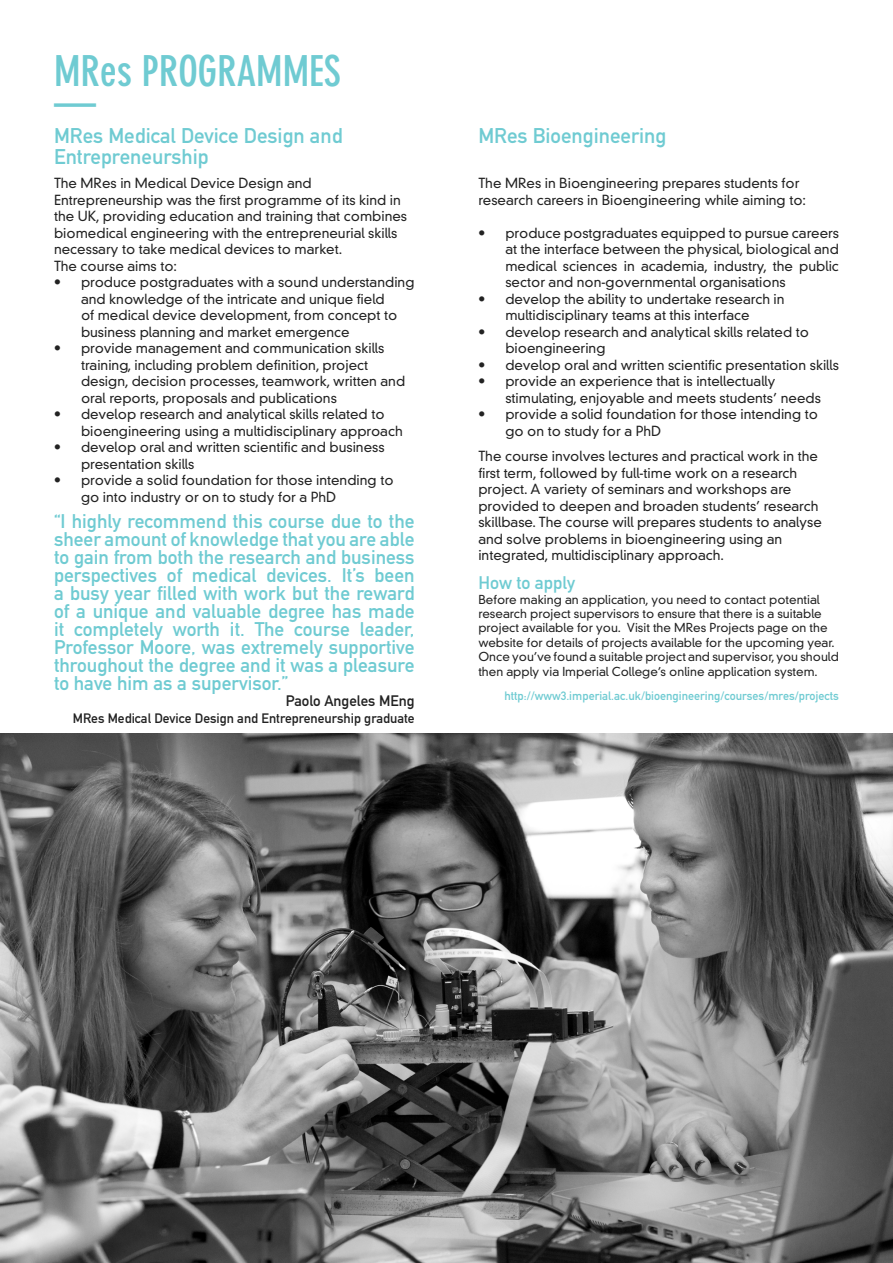
<style>
.page{position:relative;width:893px;height:1263px;background:#fff}
.page>*{position:absolute;margin:0;border:0;box-sizing:border-box;transform-origin:0 0}
.t1{font:700 condensed 42px "DIN Neuzeit Grotesk Std";color:#6fcbd2}
.t2{font:21px/21px "DIN Mittelschrift Std";color:#6fcbd2}
.t3{font:19.5px/18px "DIN Mittelschrift Std";color:#6fcbd2;text-align:justify}
.t4{font:18px "DIN Mittelschrift Std";color:#6fcbd2}
.t5{font:15px "DIN Mittelschrift Std";color:#222}
.t6{font:300 13.5px/16.5px "DIN Neuzeit Grotesk Std";color:#222}
.t7{font:13.5px "DIN Mittelschrift Std";color:#222}
.t8{font:300 12px/14.4px "DIN Neuzeit Grotesk Std";color:#222}
.t9{font:12px "DIN Mittelschrift Std";color:#6fcbd2}
</style>
<div class="page">
<img style="left:0;top:733px;width:893px;height:530px">
<p class="t1" style="left:54px;top:47px;width:288px">MRes PROGRAMMES</p>
<p class="t1" style="left:54px;top:78px;width:43px">—</p>
<p class="t2" style="left:54px;top:125px;width:290px">MRes Medical Device Design and<br>Entrepreneurship</p>
<p class="t2" style="left:478px;top:125px;width:190px">MRes Bioengineering</p>
<p class="t6" style="left:54px;top:175px;width:355px">The MRes in Medical Device Design and Entrepreneurship was the first programme of its kind in the UK, providing education and training that combines biomedical engineering with the entrepreneurial skills necessary to take medical devices to market.</p>
<p class="t6" style="left:54px;top:257px;width:125px">The course aims to:</p>
<p class="t6" style="left:81px;top:274px;width:335px;text-indent:-27px">• produce postgraduates with a sound understanding and knowledge of the intricate and unique field<br>of medical device development, from concept to business planning and market emergence</p>
<p class="t6" style="left:81px;top:340px;width:326px;text-indent:-27px">• provide management and communication skills training, including problem definition, project design, decision processes, teamwork, written and oral reports, proposals and publications</p>
<p class="t6" style="left:81px;top:406px;width:323px;text-indent:-27px">• develop research and analytical skills related to bioengineering using a multidisciplinary approach</p>
<p class="t6" style="left:81px;top:439px;width:305px;text-indent:-27px">• develop oral and written scientific and business presentation skills</p>
<p class="t6" style="left:81px;top:472px;width:314px;text-indent:-27px">• provide a solid foundation for those intending to go into industry or on to study for a PhD</p>
<p class="t3" style="left:54px;top:512px;width:362px">“I highly recommend this course due to the sheer amount of knowledge that you are able to gain from both the research and business perspectives of medical devices. It’s been a busy year filled with work but the reward of a unique and valuable degree has made it completely worth it. The course leader, Professor Moore, was extremely supportive throughout the degree and it was a pleasure to have him as a supervisor.”</p>
<p class="t5" style="left:286px;top:692px;width:130px">Paolo Angeles MEng</p>
<p class="t7" style="left:73px;top:710px;width:343px">MRes Medical Device Design and Entrepreneurship graduate</p>
<p class="t6" style="left:478px;top:175px;width:329px">The MRes in Bioengineering prepares students for research careers in Bioengineering while aiming to:</p>
<p class="t6" style="left:505px;top:224px;width:335px;text-align:justify;text-indent:-27px">• produce postgraduates equipped to pursue careers at the interface between the physical, biological and medical sciences in academia, industry, the public sector and non-governmental organisations</p>
<p class="t6" style="left:478px;top:290px;width:308px;text-align:center">• develop the ability to undertake research in multidisciplinary teams at this interface</p>
<p class="t6" style="left:505px;top:323px;width:305px;text-indent:-27px">• develop research and analytical skills related to bioengineering</p>
<p class="t6" style="left:478px;top:356px;width:362px">• develop oral and written scientific presentation skills</p>
<p class="t6" style="left:505px;top:373px;width:317px;text-indent:-27px">• provide an experience that is intellectually stimulating, enjoyable and meets students’ needs</p>
<p class="t6" style="left:505px;top:406px;width:314px;text-indent:-27px">• provide a solid foundation for those intending to go on to study for a PhD</p>
<p class="t6" style="left:478px;top:448px;width:345px">The course involves lectures and practical work in the first term, followed by full-time work on a research project. A variety of seminars and workshops are provided to deepen and broaden students’ research skillbase. The course will prepares students to analyse and solve problems in bioengineering using an integrated, multidisciplinary approach.</p>
<p class="t4" style="left:478px;top:572px;width:98px">How to apply</p>
<p class="t8" style="left:478px;top:592px;width:358px">Before making an application, you need to contact potential research project supervisors to ensure that there is a suitable project available for you. Visit the MRes Projects page on the website for details of projects available for the upcoming year.</p>
<p class="t8" style="left:478px;top:650px;width:362px">Once you’ve found a suitable project and supervisor, you should then apply via Imperial College’s online application system.</p>
<p class="t9" style="left:504px;top:689px;width:336px">http://www3.imperial.ac.uk/bioengineering/courses/mres/projects</p>
</div>
